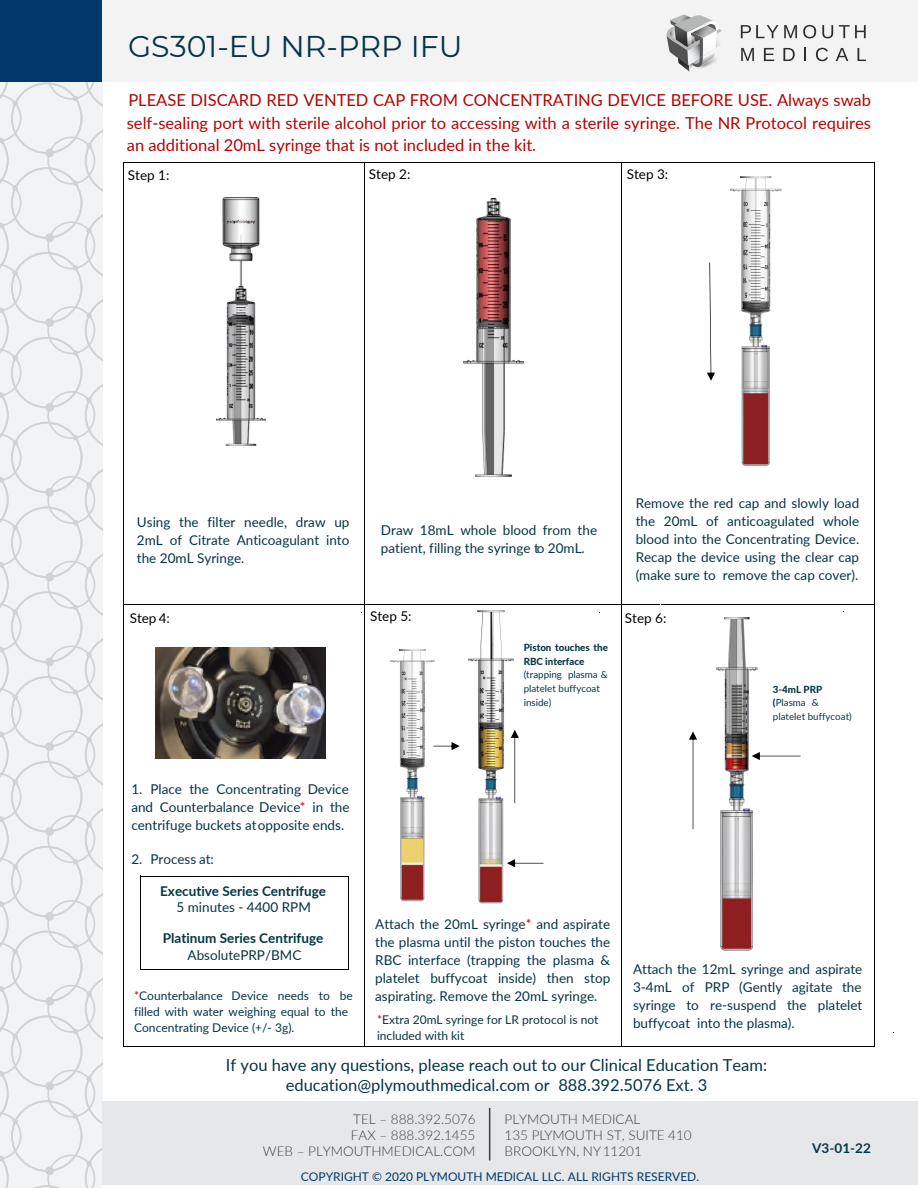
<style>
.page{position:relative;width:918px;height:1188px;background:#fff}
.page>*{position:absolute;margin:0;border:0;box-sizing:border-box;transform-origin:0 0}
.t1{font:30px "Montserrat";color:#043544}
.t2{font:16.5px/22.6px "Lato";color:#b20404;text-align:justify}
.t3{font:16.5px/19.8px "Lato";color:#043544;text-align:center}
.t4{font:13.5px/18px "Lato";color:#043544;text-align:justify}
.t5{font:13.5px/18px "Lato";color:#043544;text-align:justify}
.t6{font:300 13.5px/16.2px "Lato";color:#3e3e3f}
.t7{font:700 13.5px "Lato";color:#043544}
.t8{font:13.5px "Lato";color:#000}
.t9{font:12px/16px "Lato";color:#043544}
.t10{font:12px "Lato";color:#003969}
.t11{font:12px/16px "Lato";color:#043544}
.t12{font:9.75px/13.6px "Lato";color:#043544}
.t13{font:9.75px/13.6px "Lato";color:#043544}
.t14{font:800 9.75px/13.6px "Lato";color:#043544}
.s1{font-style:inherit}
.s2{color:#c40028}
.s3{font-weight:800}
</style>
<div class="page">
<svg style="left:0;top:82px;width:103px;height:1106px;fill:#f2f3f4"></svg>
<div style="left:103px;top:1102px;width:815px;height:83px;background:#e6e7e9"></div>
<div style="left:0;top:0;width:103px;height:82px;background:#003969"></div>
<div style="left:103px;top:0;width:815px;height:82px;background:#f3f3f3"></div>
<hr style="left:124px;top:163px;width:225px;height:1px;background:#000">
<hr style="left:349px;top:163px;width:311px;height:1px;background:#000">
<hr style="left:661px;top:163px;width:213px;height:1px;background:#000">
<hr style="left:123px;top:163px;width:1px;height:441px;background:#000">
<hr style="left:364px;top:163px;width:1px;height:441px;background:#000">
<hr style="left:621px;top:163px;width:1px;height:441px;background:#000">
<hr style="left:874px;top:163px;width:1px;height:441px;background:#000">
<hr style="left:124px;top:604px;width:225px;height:1px;background:#000">
<hr style="left:349px;top:604px;width:311px;height:1px;background:#000">
<hr style="left:661px;top:604px;width:213px;height:1px;background:#000">
<hr style="left:123px;top:602px;width:1px;height:445px;background:#000">
<hr style="left:124px;top:1047px;width:225px;height:1px;background:#000">
<hr style="left:364px;top:602px;width:1px;height:445px;background:#000">
<hr style="left:349px;top:1047px;width:311px;height:1px;background:#000">
<hr style="left:621px;top:602px;width:1px;height:445px;background:#000">
<hr style="left:661px;top:1047px;width:213px;height:1px;background:#000">
<hr style="left:874px;top:602px;width:1px;height:445px;background:#000">
<img style="left:217px;top:198px;width:48px;height:248px">
<img style="left:463px;top:199px;width:60px;height:277px">
<img style="left:730px;top:176px;width:52px;height:290px">
<svg style="left:707px;top:263px;width:8px;height:118px"></svg>
<img style="left:390px;top:649px;width:45px;height:253px">
<img style="left:468px;top:610px;width:47px;height:294px">
<svg style="left:511px;top:730px;width:8px;height:73px"></svg>
<svg style="left:434px;top:742px;width:26px;height:8px"></svg>
<svg style="left:507px;top:859px;width:37px;height:8px"></svg>
<svg style="left:689px;top:731px;width:8px;height:98px"></svg>
<svg style="left:773px;top:755px;width:28px;height:2px"></svg>
<img style="left:715px;top:618px;width:58px;height:332px">
<hr style="left:489px;top:1108px;width:1px;height:53px;background:#3e3e3f">
<img style="left:155px;top:648px;width:171px;height:110px">
<svg style="left:667px;top:14px;width:55px;height:58px"></svg>
<svg style="left:741px;top:25px;width:56px;height:13px"></svg>
<svg style="left:803px;top:25px;width:13px;height:13px"></svg>
<svg style="left:822px;top:25px;width:11px;height:13px"></svg>
<svg style="left:839px;top:25px;width:27px;height:13px"></svg>
<svg style="left:741px;top:48px;width:13px;height:13px"></svg>
<svg style="left:764px;top:48px;width:10px;height:13px"></svg>
<svg style="left:783px;top:48px;width:12px;height:13px"></svg>
<svg style="left:816px;top:48px;width:12px;height:13px"></svg>
<svg style="left:836px;top:48px;width:12px;height:13px"></svg>
<svg style="left:858px;top:48px;width:8px;height:13px"></svg>
<hr style="left:141px;top:876px;width:208px;height:1px;background:#000">
<hr style="left:141px;top:969px;width:208px;height:1px;background:#000">
<hr style="left:348px;top:876px;width:1px;height:94px;background:#000">
<hr style="left:141px;top:876px;width:1px;height:94px;background:#000">
<svg style="left:804px;top:48px;width:1px;height:13px"></svg>
<h1 class="t1" style="left:128px;top:27px;width:336px">GS301-EU NR-PRP IFU</h1>
<p class="t2" style="left:127px;top:88px;width:746px">PLEASE DISCARD RED VENTED CAP FROM CONCENTRATING DEVICE BEFORE USE. Always swab self-sealing port with sterile alcohol prior to accessing with a sterile syringe. <span class="s1">The NR Protocol requires an additional 20mL syringe that is not included in the kit.</span></p>
<p class="t8" style="left:128px;top:166px;width:43px">Step 1:</p>
<p class="t8" style="left:369px;top:164px;width:43px">Step 2:</p>
<p class="t8" style="left:627px;top:164px;width:43px">Step 3:</p>
<p class="t4" style="left:137px;top:512px;width:214px">Using the filter needle, draw up 2mL of Citrate Anticoagulant into the 20mL Syringe.</p>
<p class="t5" style="left:381px;top:520px;width:218px">Draw 18mL whole blood from the patient, filling the syringe to 20mL<span class="s1">.</span></p>
<p class="t4" style="left:636px;top:493px;width:225px">Remove the red cap and slowly load the 20mL of anticoagulated whole blood into the Concentrating Device.<br>Recap the device using the clear cap (make sure to remove the cap cover).</p>
<p class="t8" style="left:130px;top:609px;width:42px">Step 4:</p>
<p class="t8" style="left:370px;top:607px;width:43px">Step 5:</p>
<p class="t8" style="left:625px;top:608px;width:43px">Step 6:</p>
<p class="t5" style="left:131px;top:780px;width:220px">1. Place the Concentrating Device and Counterbalance Device<span class="s2">*</span> in the centrifuge buckets at opposite ends.</p>
<p class="t5" style="left:131px;top:850px;width:84px">2. Process at:</p>
<p class="t14" style="left:524px;top:640px;width:86px">Piston touches the<br>RBC interface</p>
<p class="t12" style="left:524px;top:667px;width:86px">(trapping plasma &amp; platelet buffycoat inside)</p>
<p class="t13" style="left:773px;top:682px;width:80px"><span class="s3">3-4mL PRP (</span>Plasma &amp; platelet buffycoat)</p>
<p class="t7" style="left:160px;top:881px;width:167px">Executive Series Centrifuge</p>
<p class="t5" style="left:177px;top:898px;width:136px">5 minutes - 4400 RPM</p>
<p class="t7" style="left:163px;top:929px;width:162px">Platinum Series Centrifuge</p>
<p class="t5" style="left:188px;top:945px;width:115px">AbsolutePRP/BMC</p>
<p class="t9" style="left:134px;top:987px;width:220px"><span class="s2">*</span>Counterbalance Device needs to be filled with water weighing equal to the<br>Concentrating Device <span class="s1">(+/- 3g).</span></p>
<p class="t4" style="left:375px;top:915px;width:237px">Attach the 20mL syringe<span class="s2">*</span> and aspirate the plasma until the piston touches the RBC interface (trapping the plasma &amp; platelet buffycoat inside) then stop aspirating. Remove the 20mL syringe.</p>
<p class="t11" style="left:377px;top:1011px;width:223px"><span class="s2">*</span>Extra 20mL syringe for LR protocol is not included with kit</p>
<p class="t5" style="left:633px;top:960px;width:231px">Attach the 12mL syringe and aspirate 3-4mL of PRP (Gently agitate the syringe to re-suspend the platelet buffycoat into the plasma).</p>
<p class="t3" style="left:226px;top:1055px;width:543px">If you have any questions, please reach out to our Clinical Education Team: education@plymouthmedical.com or 888.392.5076 Ext. 3</p>
<p class="t6" style="left:263px;top:1110px;width:214px;text-align:right">TEL – 888.392.5076<br>FAX – 888.392.1455<br>WEB – PLYMOUTHMEDICAL.COM</p>
<p class="t10" style="left:301px;top:1168px;width:400px">COPYRIGHT © 2020 PLYMOUTH MEDICAL LLC. ALL RIGHTS RESERVED.</p>
<p class="t6" style="left:505px;top:1111px;width:189px">PLYMOUTH MEDICAL<br>135 PLYMOUTH ST, SUITE 410<br>BROOKLYN, NY 11201</p>
<p class="t7" style="left:812px;top:1138px;width:60px">V<span class="s1">3</span>-01-2<span class="s1">2</span></p>
</div>
